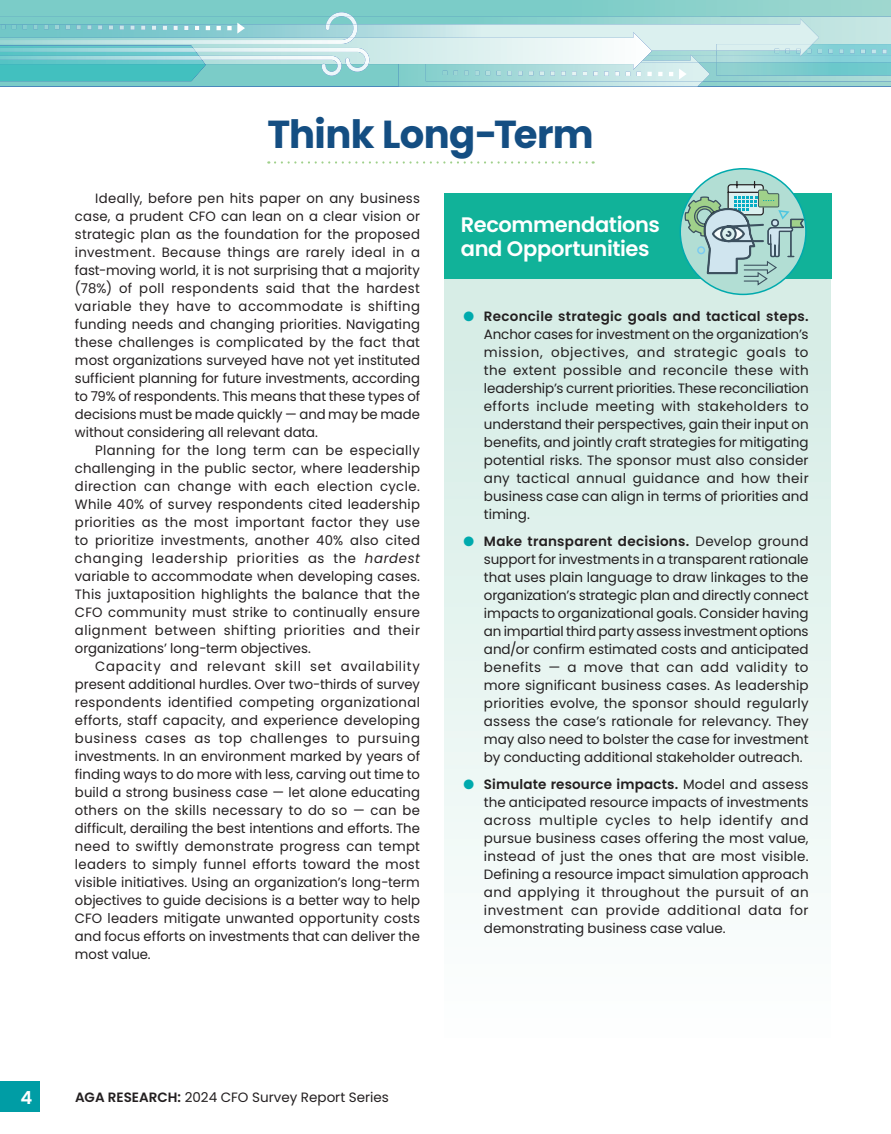
<style>
.page{position:relative;width:891px;height:1134px;background:#fff}
.page>*{position:absolute;margin:0;border:0;box-sizing:border-box;transform-origin:0 0}
.t1{font:700 39px "Poppins";letter-spacing:-.015em;color:#144e82}
.t2{font:600 21px/24px "Poppins";letter-spacing:-.02em;color:#fff}
.t3{font:600 18px "Poppins";color:#fff}
.t4{font:13.5px/18px "Poppins";color:#231f20;text-align:justify}
.s1{font-style:italic}
.s2{color:#00aaad}
.s3{font-weight:600}
</style>
<div class="page">
<svg style="left:275px;top:161px;width:319px;height:3px"></svg>
<div style="left:0;top:1081px;width:40px;height:31px;background:#009da5"></div>
<svg style="left:0;top:0;width:891px;height:87px;background:#93d3d1"></svg>
<img style="left:698px;top:49px;width:193px;height:38px">
<img style="left:716px;top:44px;width:96px;height:11px">
<img style="left:652px;top:55px;width:46px;height:7px">
<img style="left:330px;top:12px;width:23px;height:5px">
<img style="left:326px;top:17px;width:31px;height:6px">
<svg style="left:775px;top:49px;width:4px;height:4px"></svg>
<svg style="left:785px;top:49px;width:5px;height:4px"></svg>
<svg style="left:796px;top:49px;width:16px;height:7px"></svg>
<svg style="left:818px;top:49px;width:5px;height:4px"></svg>
<svg style="left:829px;top:49px;width:4px;height:4px"></svg>
<svg style="left:839px;top:49px;width:5px;height:4px"></svg>
<svg style="left:850px;top:49px;width:5px;height:5px"></svg>
<svg style="left:861px;top:49px;width:5px;height:5px"></svg>
<svg style="left:872px;top:49px;width:4px;height:5px"></svg>
<svg style="left:882px;top:49px;width:5px;height:5px"></svg>
<svg style="left:0;top:23px;width:652px;height:58px;background:#a5dadc"></svg>
<svg style="left:658px;top:72px;width:5px;height:4px"></svg>
<svg style="left:669px;top:69px;width:18px;height:10px"></svg>
<svg style="left:444px;top:279px;width:387px;height:614px;fill:#e2f3ee"></svg>
<div style="left:444px;top:193px;width:387px;height:86px;background:#11b299"></div>
<svg style="left:680px;top:169px;width:126px;height:125px;background:#9fccc6"></svg>
<h1 class="t1" style="left:267px;top:117px;width:328px">Think Long-Term</h1>
<p class="t4" style="left:75px;top:190px;width:347px;text-indent:20px">Ideally, before pen hits paper on any business case, a prudent CFO can lean on a clear vision or strategic plan as the foundation for the proposed investment. Because things are rarely ideal in a fast-moving world, it is not surprising that a majority (78%) of poll respondents said that the hardest variable they have to accommodate is shifting funding needs and changing priorities. Navigating these challenges is complicated by the fact that most organizations surveyed have not yet instituted sufficient planning for future investments, according to 79% of respondents. This means that these types of decisions must be made quickly — and may be made without considering all relevant data.</p>
<p class="t4" style="left:75px;top:442px;width:347px;text-indent:20px">Planning for the long term can be especially challenging in the public sector, where leadership direction can change with each election cycle.<br>While 40% of survey respondents cited leadership priorities as the most important factor they use to prioritize investments, another 40% also cited changing leadership priorities as the <span class="s1">hardest </span>variable to accommodate when developing cases.<br>This juxtaposition highlights the balance that the CFO community must strike to continually ensure alignment between shifting priorities and their organizations’ long-term objectives.</p>
<p class="t4" style="left:75px;top:658px;width:347px;text-indent:20px">Capacity and relevant skill set availability present additional hurdles. Over two-thirds of survey respondents identified competing organizational efforts, staff capacity, and experience developing business cases as top challenges to pursuing investments. In an environment marked by years of finding ways to do more with less, carving out time to build a strong business case — let alone educating others on the skills necessary to do so — can be difficult, derailing the best intentions and efforts. The need to swiftly demonstrate progress can tempt leaders to simply funnel efforts toward the most visible initiatives. Using an organization’s long-term objectives to guide decisions is a better way to help CFO leaders mitigate unwanted opportunity costs and focus efforts on investments that can deliver the most value.</p>
<h2 class="t2" style="left:461px;top:213px;width:201px">Recommendations and Opportunities</h2>
<p class="t4" style="left:484px;top:307px;width:326px;text-indent:-20px"><span class="s2">●</span> <span class="s3">Reconcile strategic goals and tactical steps.<br></span>Anchor cases for investment on the organization’s mission, objectives, and strategic goals to the extent possible and reconcile these with leadership’s current priorities. These reconciliation efforts include meeting with stakeholders to understand their perspectives, gain their input on benefits, and jointly craft strategies for mitigating potential risks. The sponsor must also consider any tactical annual guidance and how their business case can align in terms of priorities and timing.</p>
<p class="t4" style="left:484px;top:532px;width:326px;text-indent:-20px"><span class="s2">●</span> <span class="s3">Make transparent decisions.</span> Develop ground support for investments in a transparent rationale that uses plain language to draw linkages to the organization’s strategic plan and directly connect impacts to organizational goals. Consider having an impartial third party assess investment options and/or confirm estimated costs and anticipated benefits — a move that can add validity to more significant business cases. As leadership priorities evolve, the sponsor should regularly assess the case’s rationale for relevancy. They may also need to bolster the case for investment by conducting additional stakeholder outreach.</p>
<p class="t4" style="left:484px;top:776px;width:326px;text-indent:-20px"><span class="s2">●</span> <span class="s3">Simulate resource impacts.</span> Model and assess the anticipated resource impacts of investments across multiple cycles to help identify and pursue business cases offering the most value, instead of just the ones that are most visible.<br>Defining a resource impact simulation approach and applying it throughout the pursuit of an investment can provide additional data for demonstrating business case value.</p>
<h3 class="t3" style="left:20px;top:1087px;width:13px">4</h3>
<p class="t4" style="left:75px;top:1088px;width:315px"><span class="s3">AGA RESEARCH:</span> 2024 CFO Survey Report Series</p>
</div>
